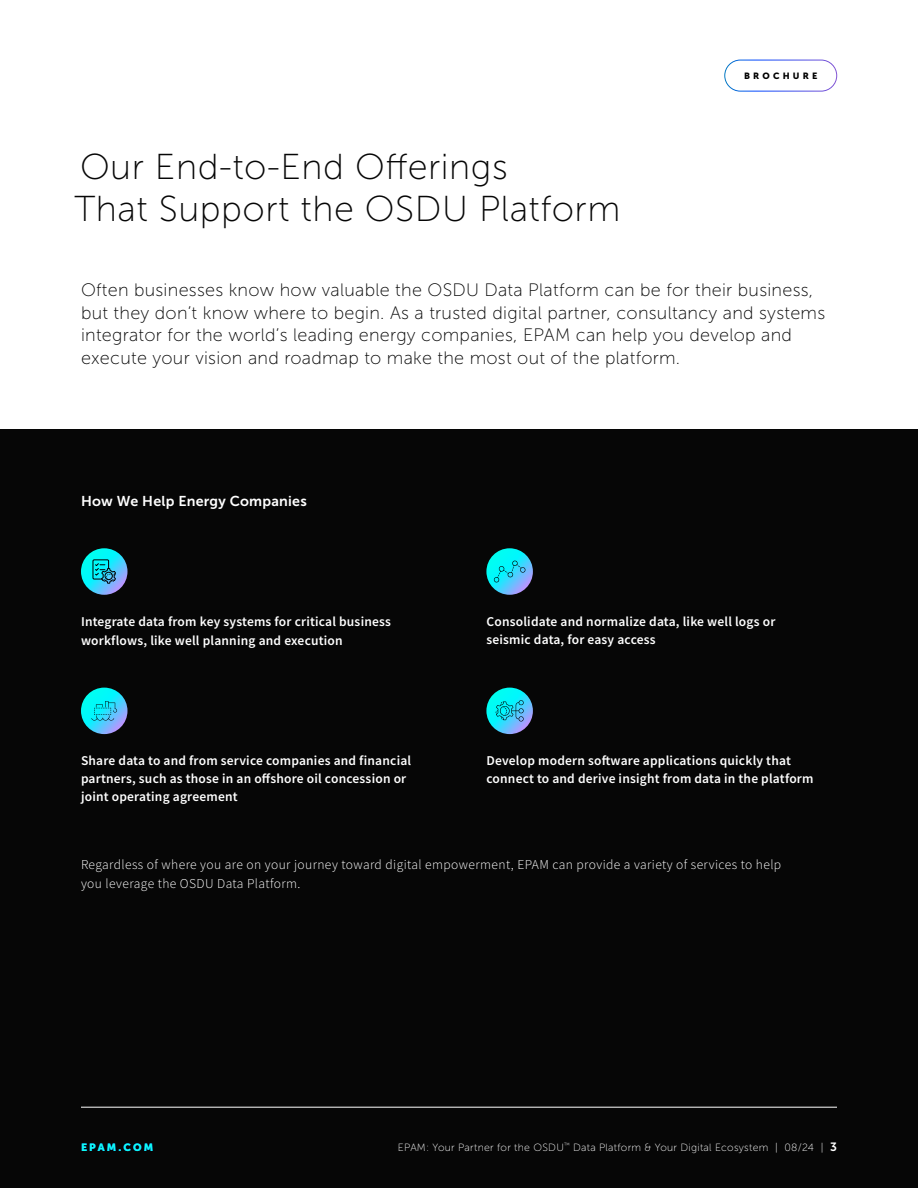
<style>
.page{position:relative;width:918px;height:1188px;background:#fff}
.page>*{position:absolute;margin:0;border:0;box-sizing:border-box;transform-origin:0 0}
.t1{font:36px/42px "Museo Sans 100";letter-spacing:.015em;color:#060606}
.t2{font:18px/22.5px "Museo Sans 100";letter-spacing:.015em;color:#060606}
.t3{font:14.25px "Museo Sans 700";letter-spacing:.015em;color:#fff}
.t4{font:600 13.5px/18px "Source Sans Pro";letter-spacing:.015em;color:#fff}
.t5{font:300 13.5px/19.5px "Source Sans Pro";letter-spacing:.03em;color:#fff}
.t6{font:10.5px "Museo Sans 100";letter-spacing:.025em;color:#fff}
.t7{font:10.5px "Museo Sans 900";letter-spacing:.2em;color:#0dfff1}
.t8{font:9px "Museo Sans 900";letter-spacing:.35em;color:#000}
.s1{font-family:"Museo Sans 700";font-size:12px}
</style>
<div class="page">
<div style="left:0;top:430px;width:918px;height:758px;background:#060606"></div>
<div style="left:724px;top:60px;width:113px;height:31px;border:1px solid #fff;border-radius:16px"></div>
<svg style="left:81px;top:548px;width:47px;height:47px"></svg>
<svg style="left:92px;top:559px;width:24px;height:30px"></svg>
<svg style="left:486px;top:548px;width:47px;height:47px"></svg>
<svg style="left:494px;top:561px;width:32px;height:21px"></svg>
<svg style="left:486px;top:688px;width:47px;height:46px"></svg>
<svg style="left:496px;top:700px;width:28px;height:22px"></svg>
<svg style="left:81px;top:688px;width:47px;height:46px"></svg>
<svg style="left:91px;top:701px;width:26px;height:20px"></svg>
<hr style="left:81px;top:1107px;width:756px;height:1px;background:#fff">
<h1 class="t1" style="left:74px;top:146px;width:547px">Our End-to-End Offerings<br>That Support the OSDU Platform</h1>
<p class="t8" style="left:744px;top:71px;width:75px">BROCHURE</p>
<p class="t2" style="left:81px;top:279px;width:746px">Often businesses know how valuable the OSDU Data Platform can be for their business, but they don’t know where to begin. As a trusted digital partner, consultancy and systems integrator for the world’s leading energy companies, EPAM can help you develop and execute your vision and roadmap to make the most out of the platform.</p>
<p class="t3" style="left:81px;top:493px;width:227px">How We Help Energy Companies</p>
<p class="t4" style="left:81px;top:612px;width:312px;line-height:19.5px">Integrate data from key systems for critical business workflows, like well planning and execution</p>
<p class="t4" style="left:81px;top:751px;width:332px">Share data to and from service companies and financial partners, such as those in an offshore oil concession or joint operating agreement</p>
<p class="t4" style="left:486px;top:612px;width:290px">Consolidate and normalize data, like well logs or seismic data, for easy access</p>
<p class="t4" style="left:486px;top:751px;width:329px">Develop modern software applications quickly that connect to and derive insight from data in the platform</p>
<p class="t5" style="left:81px;top:854px;width:702px">Regardless of where you are on your journey toward digital empowerment, EPAM can provide a variety of services to help you leverage the OSDU Data Platform.</p>
<p class="t7" style="left:81px;top:1141px;width:74px">EPAM.COM</p>
<p class="t6" style="left:398px;top:1141px;width:441px">EPAM: Your Partner for the OSDU<sup>™</sup> Data Platform &amp; Your Digital Ecosystem | 08/24 | <span class="s1">3</span></p>
</div>
